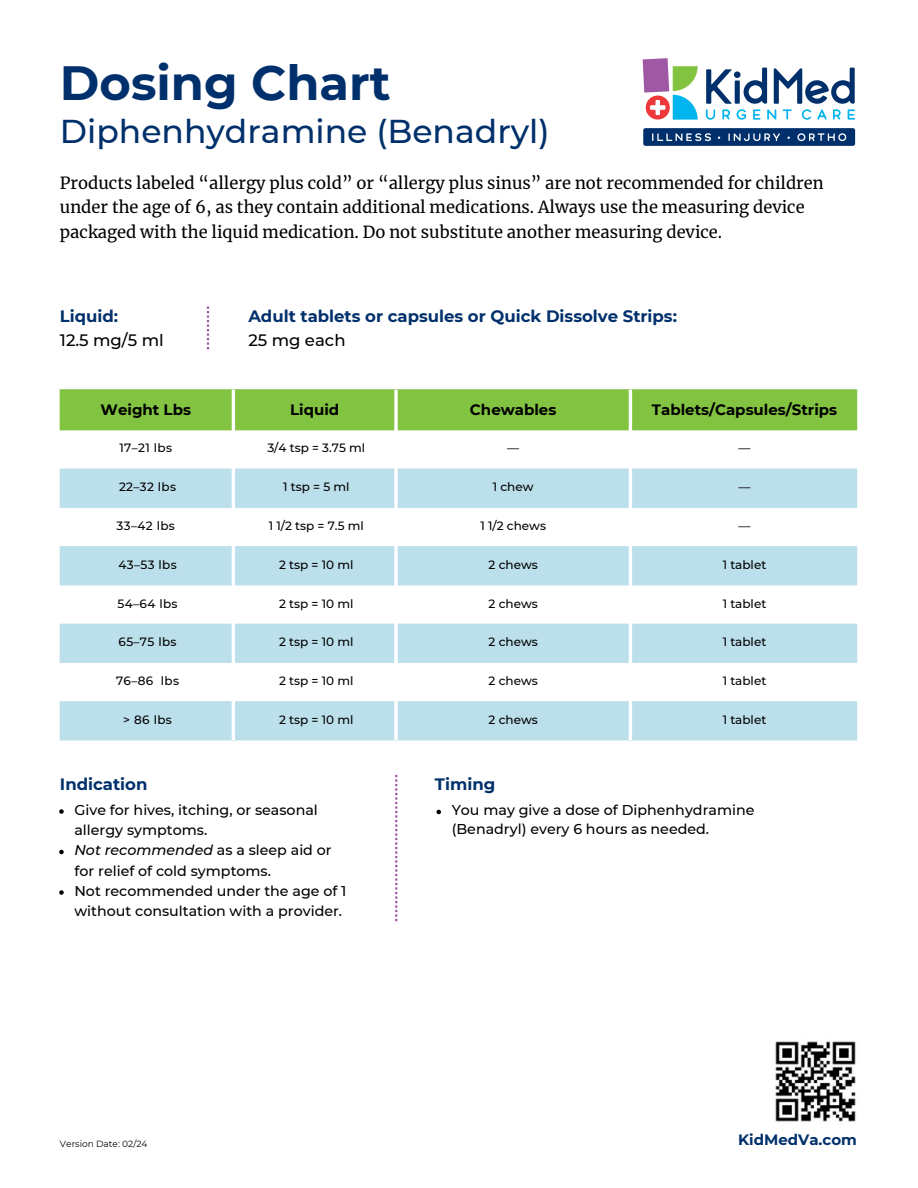
<style>
.page{position:relative;width:918px;height:1188px;background:#fff}
.page>*{position:absolute;margin:0;border:0;box-sizing:border-box;transform-origin:0 0}
.t1{font:700 48px "Montserrat";color:#00306b}
.t2{font:500 33px "Montserrat";color:#00306b}
.t3{font:16.5px/24.8px "Merriweather";color:#000}
.t4{font:700 16.5px/24.8px "Montserrat";color:#00306b}
.t5{font:500 16.5px/24.8px "Montserrat";color:#000}
.t6{font:700 15px "Montserrat";color:#000}
.t7{font:700 15px "Montserrat";color:#00306b}
.t8{font:500 14.25px/20.2px "Montserrat";color:#000}
.t9{font:500 12px "Montserrat";color:#000}
.t10{font:9px "Montserrat";color:#000}
.s1{font-weight:700;color:#00306b}
.s2{font-weight:500;color:#000}
.s3{font-style:italic}
</style>
<div class="page">
<div style="left:60px;top:390px;width:797px;height:40px;background:#82c341"></div>
<svg style="left:60px;top:469px;width:797px;height:272px;fill:#bbdfeb"></svg>
<hr style="left:232px;top:390px;width:3px;height:350px;background:#fff">
<svg style="left:394px;top:390px;width:4px;height:350px"></svg>
<hr style="left:629px;top:390px;width:3px;height:350px;background:#fff">
<img style="left:775px;top:1041px;width:81px;height:81px">
<svg style="left:643px;top:58px;width:55px;height:62px"></svg>
<svg style="left:706px;top:68px;width:149px;height:52px"></svg>
<div style="left:643px;top:128px;width:212px;height:18px;background:#00306b;border-radius:2px"></div>
<svg style="left:652px;top:133px;width:59px;height:8px"></svg>
<svg style="left:728px;top:133px;width:52px;height:8px"></svg>
<svg style="left:797px;top:133px;width:49px;height:8px"></svg>
<svg style="left:59px;top:809px;width:5px;height:5px"></svg>
<svg style="left:59px;top:850px;width:5px;height:4px"></svg>
<svg style="left:59px;top:890px;width:5px;height:5px"></svg>
<svg style="left:437px;top:810px;width:4px;height:4px"></svg>
<svg style="left:207px;top:306px;width:2px;height:43px"></svg>
<svg style="left:395px;top:775px;width:2px;height:146px"></svg>
<p class="t1" style="left:60px;top:54px;width:332px">Dosing Chart</p>
<h3 class="t2" style="left:60px;top:111px;width:491px">Diphenhydramine (Benadryl)</h3>
<h1 class="t3" style="left:60px;top:170px;width:765px">Products labeled “allergy plus cold” or “allergy plus sinus” are not recommended for children under the age of 6, as they contain additional medications. Always use the measuring device packaged with the liquid medication. Do not substitute another measuring device.</h1>
<p class="t5" style="left:60px;top:303px;width:105px"><span class="s1">Liquid:<br></span>12.5 mg/5 ml</p>
<p class="t4" style="left:248px;top:303px;width:430px">Adult tablets or capsules or Quick Dissolve Strips:<br><span class="s2">25 mg each</span></p>
<h2 class="t6" style="left:101px;top:400px;width:92px">Weight Lbs</h2>
<h4 class="t6" style="left:290px;top:400px;width:51px">Liquid</h4>
<h3 class="t6" style="left:470px;top:400px;width:88px">Chewables</h3>
<h3 class="t6" style="left:652px;top:400px;width:187px">Tablets/Capsules/Strips</h3>
<p class="t9" style="left:120px;top:441px;width:54px">17–21 lbs</p>
<p class="t9" style="left:267px;top:441px;width:99px">3/4 tsp = 3.75 ml</p>
<p class="t9" style="left:507px;top:441px;width:13px">—</p>
<p class="t9" style="left:738px;top:441px;width:13px">—</p>
<p class="t9" style="left:119px;top:480px;width:59px">22–32 lbs</p>
<p class="t9" style="left:283px;top:480px;width:68px">1tsp=5ml</p>
<p class="t9" style="left:493px;top:480px;width:42px">1 chew</p>
<p class="t9" style="left:738px;top:480px;width:13px">—</p>
<p class="t9" style="left:117px;top:518px;width:60px">33–42 lbs</p>
<p class="t9" style="left:269px;top:518px;width:97px">1 1/2 tsp = 7.5 ml</p>
<p class="t9" style="left:480px;top:518px;width:67px">1 1/2 chews</p>
<p class="t9" style="left:738px;top:518px;width:13px">—</p>
<p class="t9" style="left:118px;top:557px;width:60px">43–53 lbs</p>
<p class="t9" style="left:279px;top:557px;width:76px">2 tsp = 10 ml</p>
<p class="t9" style="left:489px;top:557px;width:51px">2 chews</p>
<p class="t9" style="left:723px;top:557px;width:45px">1 tablet</p>
<p class="t9" style="left:118px;top:596px;width:62px">54–64 lbs</p>
<p class="t9" style="left:279px;top:596px;width:76px">2 tsp = 10 ml</p>
<p class="t9" style="left:489px;top:596px;width:51px">2 chews</p>
<p class="t9" style="left:723px;top:596px;width:45px">1 tablet</p>
<p class="t9" style="left:119px;top:635px;width:60px">65–75 lbs</p>
<p class="t9" style="left:279px;top:635px;width:76px">2 tsp = 10 ml</p>
<p class="t9" style="left:489px;top:635px;width:51px">2 chews</p>
<p class="t9" style="left:723px;top:635px;width:45px">1 tablet</p>
<p class="t9" style="left:116px;top:673px;width:64px">76–86 lbs</p>
<p class="t9" style="left:279px;top:673px;width:76px">2 tsp = 10 ml</p>
<p class="t9" style="left:489px;top:673px;width:51px">2 chews</p>
<p class="t9" style="left:723px;top:673px;width:45px">1 tablet</p>
<p class="t9" style="left:123px;top:712px;width:50px">&gt; 86 lbs</p>
<p class="t9" style="left:279px;top:712px;width:76px">2 tsp = 10 ml</p>
<p class="t9" style="left:489px;top:712px;width:51px">2 chews</p>
<p class="t9" style="left:723px;top:712px;width:45px">1 tablet</p>
<h3 class="t4" style="left:60px;top:772px;width:89px">Indication</h3>
<p class="t8" style="left:74px;top:800px;width:245px">Give for hives, itching, or seasonal allergy symptoms.</p>
<p class="t8" style="left:74px;top:840px;width:259px"><span class="s3">Not recommended</span> as a sleep aid or for relief of cold symptoms.</p>
<p class="t8" style="left:74px;top:881px;width:274px">Not recommended under the age of 1 without consultation with a provider.</p>
<p class="t4" style="left:435px;top:772px;width:62px">Timing</p>
<p class="t8" style="left:452px;top:801px;width:304px;line-height:19.2px">You may give a dose of Diphenhydramine (Benadryl) every 6 hours as needed.</p>
<p class="t10" style="left:60px;top:1138px;width:89px">Version Date: 02/24</p>
<p class="t7" style="left:738px;top:1131px;width:120px">KidMedVa.com</p>
</div>
